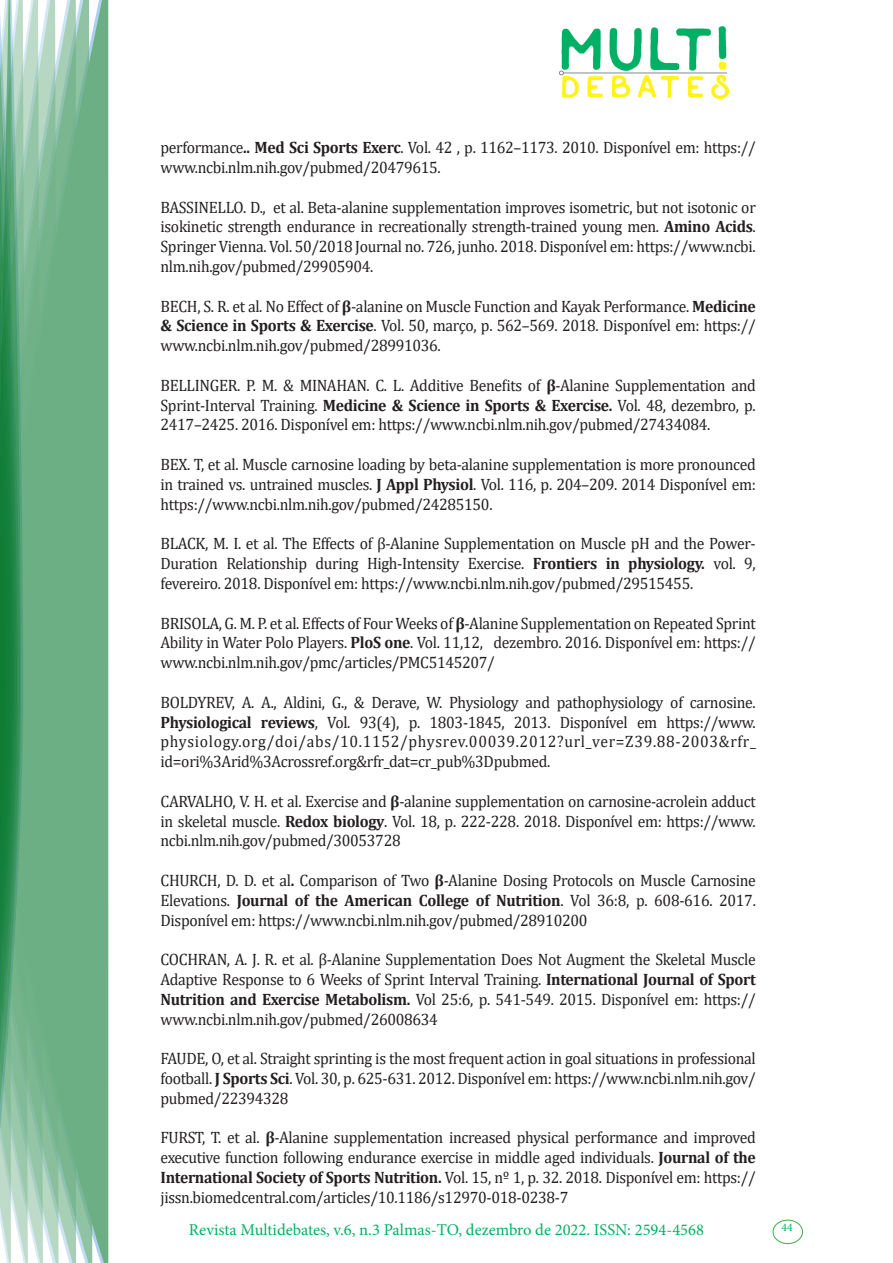
<style>
.page{position:relative;width:893px;height:1263px;background:#fff}
.page>*{position:absolute;margin:0;border:0;box-sizing:border-box;transform-origin:0 0}
.texto{font:16.5px/19.8px "Cambria";letter-spacing:-.02em;color:#231f20;text-align:justify;scale:.95 1}
.t1{font:16.5px "Minion Pro";color:#00b064}
.t2{font:11.7px "Minion Pro";color:#00b064}
.s1{font-weight:700}
</style>
<div class="page">
<img style="left:559px;top:26px;width:169px;height:72px">
<div style="left:95px;top:0;width:14px;height:1263px;background:#6caf84"></div>
<svg style="left:79px;top:0;width:16px;height:1263px;background:#71b289"></svg>
<svg style="left:62px;top:0;width:17px;height:1263px;background:#75b48c"></svg>
<svg style="left:45px;top:0;width:17px;height:1263px;background:#7cb792"></svg>
<svg style="left:30px;top:0;width:15px;height:1263px;background:#80ba96"></svg>
<svg style="left:0;top:0;width:30px;height:1263px;background:#61a97f"></svg>
<div style="left:772px;top:1219px;width:31px;height:25px;border:1px solid #40ae49;border-radius:50%"></div>
<p class="texto" style="left:161px;top:138px;width:628px">performance<span class="s1">.. Med Sci Sports Exerc</span>. Vol. 42 , p. 1162–1173. 2010. Disponível em: https:// www.ncbi.nlm.nih.gov/pubmed/20479615.</p>
<p class="texto" style="left:161px;top:197px;width:628px">BASSINELLO. D., et al. Beta‑alanine supplementation improves isometric, but not isotonic or isokinetic strength endurance in recreationally strength‑trained young men. <span class="s1">Amino Acids</span>.<br>Springer Vienna. Vol. 50/2018 Journal no. 726, junho. 2018. Disponível em: https://www.ncbi. nlm.nih.gov/pubmed/29905904.</p>
<p class="texto" style="left:161px;top:296px;width:628px">BECH, S. R. et al. No Effect of <span class="s1">β</span>-alanine on Muscle Function and Kayak Performance. <span class="s1">Medicine &amp; Science in Sports &amp; Exercise</span>. Vol. 50, março, p. 562–569. 2018. Disponível em: https:// www.ncbi.nlm.nih.gov/pubmed/28991036.</p>
<p class="texto" style="left:161px;top:375px;width:628px">BELLINGER. P. M. &amp; MINAHAN. C. L. Additive Benefits of <span class="s1">β</span>-Alanine Supplementation and Sprint-Interval Training. <span class="s1">Medicine &amp; Science in Sports &amp; Exercise.</span> Vol. 48, dezembro, p.<br>2417–2425. 2016. Disponível em: https://www.ncbi.nlm.nih.gov/pubmed/27434084.</p>
<p class="texto" style="left:161px;top:454px;width:628px">BEX. T, et al. Muscle carnosine loading by beta-alanine supplementation is more pronounced in trained vs. untrained muscles. <span class="s1">J Appl Physiol</span>. Vol. 116, p. 204–209. 2014 Disponível em: https://www.ncbi.nlm.nih.gov/pubmed/24285150.</p>
<p class="texto" style="left:161px;top:534px;width:628px">BLACK, M. I. et al. The Effects of β-Alanine Supplementation on Muscle pH and the Power-Duration Relationship during High-Intensity Exercise. <span class="s1">Frontiers in physiology.</span> vol. 9, fevereiro. 2018. Disponível em: https://www.ncbi.nlm.nih.gov/pubmed/29515455.</p>
<p class="texto" style="left:161px;top:613px;width:628px">BRISOLA, G. M. P. et al. Effects of Four Weeks of <span class="s1">β</span>-Alanine Supplementation on Repeated Sprint Ability in Water Polo Players. <span class="s1">PloS one</span>. Vol. 11,12, dezembro. 2016. Disponível em: https:// www.ncbi.nlm.nih.gov/pmc/articles/PMC5145207/</p>
<p class="texto" style="left:161px;top:692px;width:628px">BOLDYREV, A. A., Aldini, G., &amp; Derave, W. Physiology and pathophysiology of carnosine.<br><span class="s1">Physiological reviews</span>, Vol. 93(4), p. 1803-1845, 2013. Disponível em https://www. physiology.org/doi/abs/10.1152/physrev.00039.2012?url_ver=Z39.88-2003&amp;rfr_ id=ori%3Arid%3Acrossref.org&amp;rfr_dat=cr_pub%3Dpubmed.</p>
<p class="texto" style="left:161px;top:791px;width:628px">CARVALHO, V. H. et al. Exercise and <span class="s1">β</span>-alanine supplementation on carnosine-acrolein adduct in skeletal muscle. <span class="s1">Redox biology</span>. Vol. 18, p. 222-228. 2018. Disponível em: https://www. ncbi.nlm.nih.gov/pubmed/30053728</p>
<p class="texto" style="left:161px;top:870px;width:628px">CHURCH, D. D. et al<span class="s1">.</span> Comparison of Two <span class="s1">β</span>-Alanine Dosing Protocols on Muscle Carnosine Elevations. <span class="s1">Journal of the American College of Nutrition</span>. Vol 36:8, p. 608-616. 2017.<br>Disponível em: https://www.ncbi.nlm.nih.gov/pubmed/28910200</p>
<p class="texto" style="left:161px;top:949px;width:628px">COCHRAN, A. J. R. et al. β-Alanine Supplementation Does Not Augment the Skeletal Muscle Adaptive Response to 6 Weeks of Sprint Interval Training. <span class="s1">International Journal of Sport Nutrition and Exercise Metabolism.</span> Vol 25:6, p. 541-549. 2015. Disponível em: https:// www.ncbi.nlm.nih.gov/pubmed/26008634</p>
<p class="texto" style="left:161px;top:1048px;width:628px">FAUDE, O, et al. Straight sprinting is the most frequent action in goal situations in professional football. <span class="s1">J Sports Sci</span>. Vol. 30, p. 625-631. 2012. Disponível em: https://www.ncbi.nlm.nih.gov/ pubmed/22394328</p>
<p class="texto" style="left:161px;top:1128px;width:628px">FURST, T. et al. <span class="s1">β</span>-Alanine supplementation increased physical performance and improved executive function following endurance exercise in middle aged individuals. <span class="s1">Journal of the International Society of Sports Nutrition.</span> Vol. 15, nº 1, p. 32. 2018. Disponível em: https:// jissn.biomedcentral.com/articles/10.1186/s12970-018-0238-7</p>
<p class="t1" style="left:189px;top:1218px;width:517px">Revista Multidebates, v.6, n.3 Palmas-TO, dezembro de 2022. ISSN: 2594-4568</p>
<p class="t2" style="left:781px;top:1219px;width:13px">44</p>
</div>
